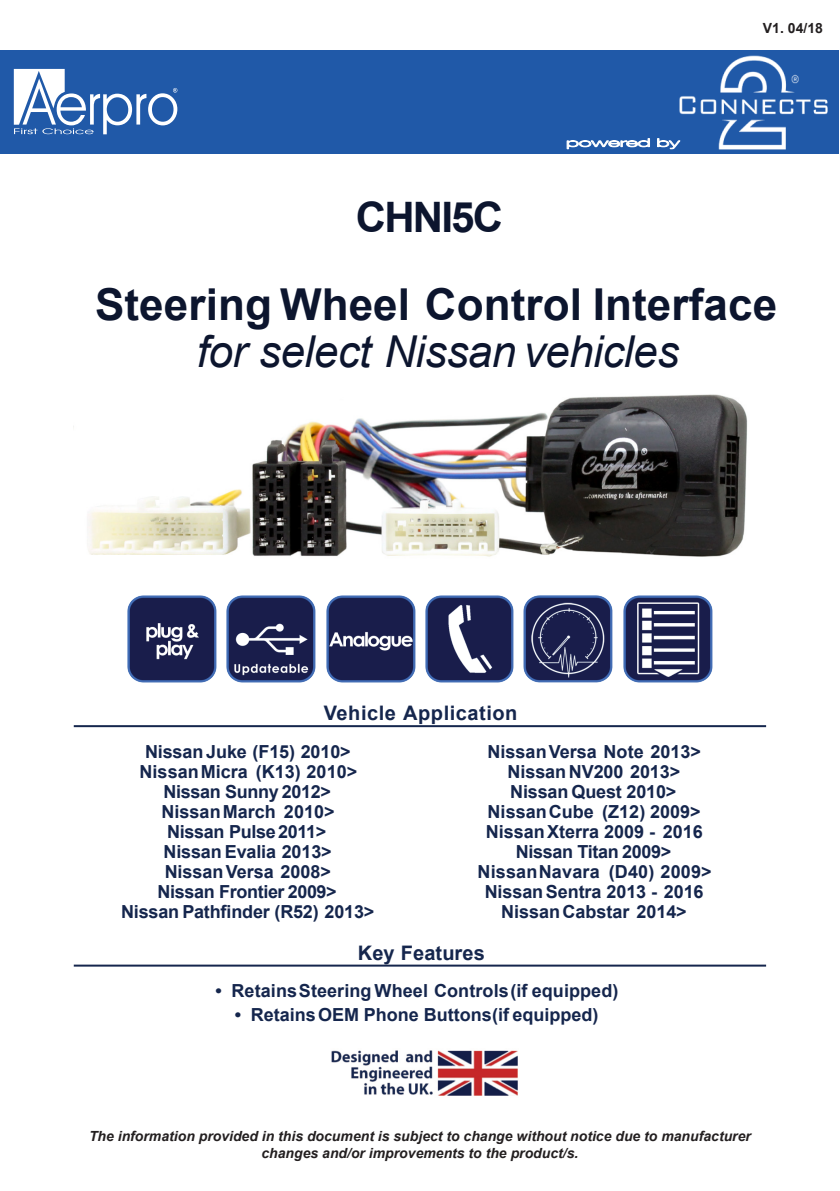
<style>
.page{position:relative;width:840px;height:1191px;background:#fff}
.page>*{position:absolute;margin:0;border:0;box-sizing:border-box;transform-origin:0 0}
.t1{font:700 44px "Arial";color:#0c152e}
.t2{font:italic 44px "Arial";letter-spacing:-.01em;color:#0c152e}
.t3{font:700 42px "Arial";letter-spacing:-.045em;color:#0c152e}
.t4{font:700 20px "Arial";letter-spacing:.025em;color:#15264d}
.t5{font:700 20px "Arial";letter-spacing:.005em;color:#15264d}
.t6{font:700 18px/20px "Arial";letter-spacing:-.005em;color:#15264d;text-align:center}
.t7{font:italic 700 14px/16.8px "Arial";color:#231f20;text-align:center}
.t8{font:700 14px "Arial";color:#231f20}
</style>
<div class="page">
<img style="left:331px;top:1050px;width:187px;height:46px">
<img style="left:87px;top:394px;width:661px;height:163px">
<img style="left:226px;top:596px;width:89px;height:86px">
<img style="left:326px;top:596px;width:89px;height:86px">
<img style="left:128px;top:596px;width:88px;height:86px">
<hr style="left:74px;top:725px;width:691px;height:2px;background:#15264d">
<hr style="left:74px;top:965px;width:691px;height:2px;background:#15264d">
<img style="left:523px;top:596px;width:89px;height:86px">
<img style="left:623px;top:596px;width:89px;height:86px">
<img style="left:425px;top:596px;width:88px;height:86px">
<div style="left:1px;top:51px;width:837px;height:103px;background:#2059a8"></div>
<svg style="left:14px;top:69px;width:163px;height:65px"></svg>
<svg style="left:566px;top:138px;width:83px;height:11px"></svg>
<svg style="left:657px;top:138px;width:22px;height:11px"></svg>
<img style="left:679px;top:56px;width:148px;height:93px">
<h2 class="t3" style="left:356px;top:201px;width:149px">CHNI5C</h2>
<p class="t8" style="left:762px;top:23px;width:61px">V1. 04/18</p>
<h1 class="t1" style="left:95px;top:288px;width:683px">Steering Wheel Control Interface</h1>
<h1 class="t2" style="left:197px;top:335px;width:484px">for select Nissan vehicles</h1>
<p class="t4" style="left:324px;top:706px;width:195px">Vehicle Application</p>
<p class="t6" style="left:121px;top:743px;width:255px">Nissan Juke (F15) 2010&gt;<br>Nissan Micra (K13) 2010&gt;<br>Nissan Sunny 2012&gt;<br>Nissan March 2010&gt;<br>Nissan Pulse 2011&gt;<br>Nissan Evalia 2013&gt;<br>Nissan Versa 2008&gt;<br>Nissan Frontier 2009&gt;<br>Nissan Pathfinder (R52) 2013&gt;</p>
<p class="t5" style="left:358px;top:945px;width:128px">Key Features</p>
<p class="t6" style="left:215px;top:982px;width:404px">• Retains Steering Wheel Controls (if equipped)</p>
<p class="t6" style="left:235px;top:1006px;width:365px">• Retains OEM Phone Buttons (if equipped)</p>
<p class="t6" style="left:477px;top:743px;width:236px">Nissan Versa Note 2013&gt;<br>Nissan NV200 2013&gt;<br>Nissan Quest 2010&gt;<br>Nissan Cube (Z12) 2009&gt;<br>Nissan Xterra 2009 - 2016<br>Nissan Titan 2009&gt;<br>Nissan Navara (D40) 2009&gt;<br>Nissan Sentra 2013 - 2016<br>Nissan Cabstar 2014&gt;</p>
<p class="t7" style="left:89px;top:1129px;width:663px">The information provided in this document is subject to change without notice due to manufacturer changes and/or improvements to the product/s.</p>
</div>
